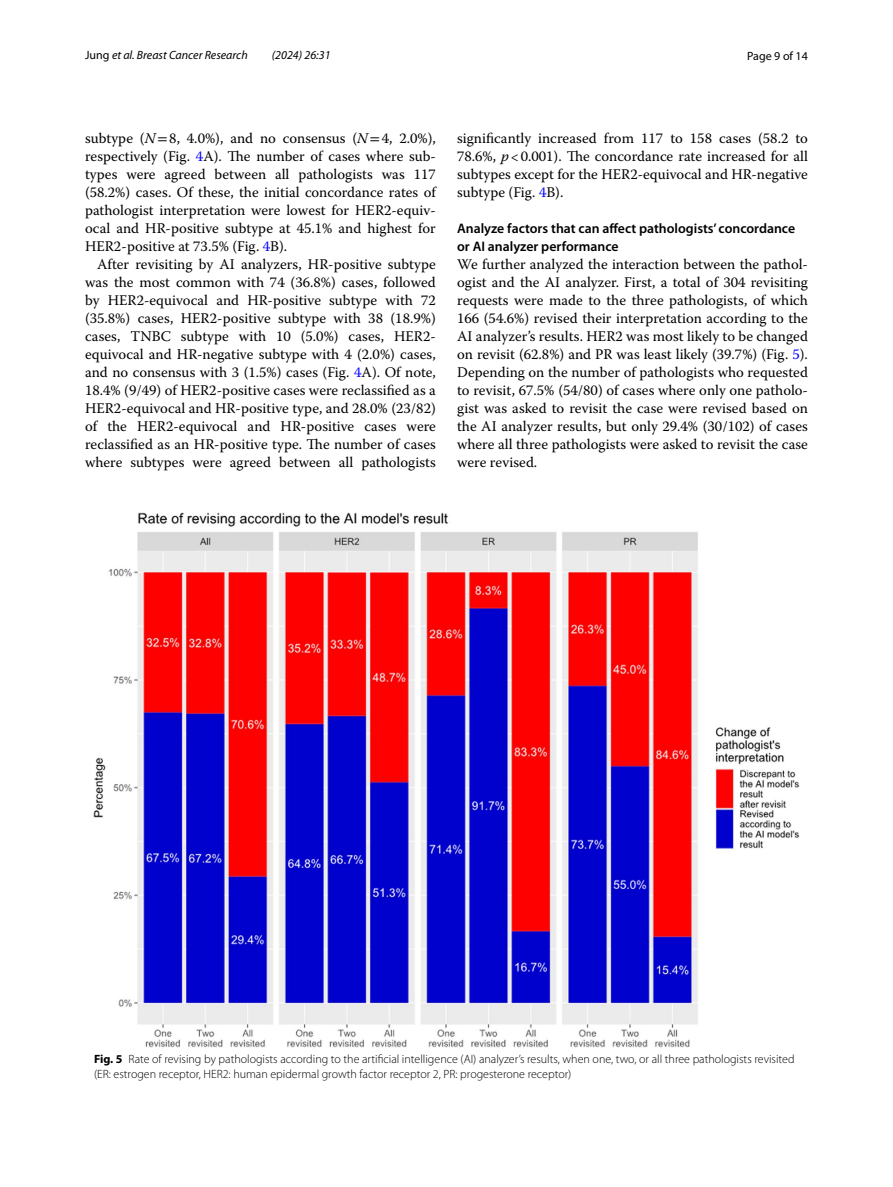
<style>
.page{position:relative;width:893px;height:1187px;background:#fff}
.page>*{position:absolute;margin:0;border:0;box-sizing:border-box;transform-origin:0 0}
.t1{font:14.7px/18px "Warnock Pro";color:#000;text-align:justify}
.t2{font:600 13.8px/18px "Myriad Pro";color:#000}
.t3{font:300 12px/15px "Myriad Pro";color:#000}
.t4{font:italic 12px "Myriad Pro";color:#000}
.t5{font:12px "Myriad Pro";color:#000}
.s1{font-style:normal}
.s2{font-style:italic}
.s3{font-family:"STIX"}
.s4{color:#00f}
.s5{font-weight:700}
</style>
<div class="page">
<img style="left:94px;top:512px;width:705px;height:535px">
<p class="t4" style="left:85px;top:48px;width:164px"><span class="s1">Jung</span> et al. Breast Cancer Research</p>
<p class="t4" style="left:272px;top:48px;width:60px">(2024) 26:31</p>
<p class="t5" style="left:747px;top:48px;width:62px">Page 9 of 14</p>
<p class="t1" style="left:85px;top:129px;width:352px">subtype (<span class="s2">N</span><span class="s3">=</span>8, 4.0%), and no consensus (<span class="s2">N</span><span class="s3">=</span>4, 2.0%), respectively (Fig. <span class="s4">4</span>A). The number of cases where sub&shy;types were agreed between all pathologists was 117 (58.2%) cases. Of these, the initial concordance rates of pathologist interpretation were lowest for HER2-equiv&shy;ocal and HR-positive subtype at 45.1% and highest for HER2-positive at 73.5% (Fig. <span class="s4">4</span>B).</p>
<p class="t1" style="left:85px;top:255px;width:352px;text-indent:12px">After revisiting by AI analyzers, HR-positive subtype was the most common with 74 (36.8%) cases, followed by HER2-equivocal and HR-positive subtype with 72 (35.8%) cases, HER2-positive subtype with 38 (18.9%) cases, TNBC subtype with 10 (5.0%) cases, HER2- equivocal and HR-negative subtype with 4 (2.0%) cases, and no consensus with 3 (1.5%) cases (Fig. <span class="s4">4</span>A). Of note, 18.4% (9/49) of HER2-positive cases were reclassified as a HER2-equivocal and HR-positive type, and 28.0% (23/82) of the HER2-equivocal and HR-positive cases were reclassified as an HR-positive type. The number of cases where subtypes were agreed between all pathologists</p>
<p class="t1" style="left:457px;top:128px;width:352px">significantly increased from 117 to 158 cases (58.2 to 78.6%, <span class="s2">p</span>&lt;0.001). The concordance rate increased for all subtypes except for the HER2-equivocal and HR-negative subtype (Fig. <span class="s4">4</span>B).</p>
<p class="t2" style="left:457px;top:219px;width:339px">Analyze factors that can affect pathologists’ concordance or AI analyzer performance</p>
<p class="t1" style="left:457px;top:254px;width:352px">We further analyzed the interaction between the pathol&shy;ogist and the AI analyzer. First, a total of 304 revisiting requests were made to the three pathologists, of which 166 (54.6%) revised their interpretation according to the AI analyzer’s results. HER2 was most likely to be changed on revisit (62.8%) and PR was least likely (39.7%) (Fig. <span class="s4">5</span>).<br>Depending on the number of pathologists who requested to revisit, 67.5% (54/80) of cases where only one patholo&shy;gist was asked to revisit the case were revised based on the AI analyzer results, but only 29.4% (30/102) of cases where all three pathologists were asked to revisit the case were revised.</p>
<p class="t3" style="left:94px;top:1051px;width:702px"><span class="s5">Fig. 5</span> Rate of revising by pathologists according to the artificial intelligence (AI) analyzer’s results, when one, two, or all three pathologists revisited (ER: estrogen receptor, HER2: human epidermal growth factor receptor 2, PR: progesterone receptor)</p>
</div>
